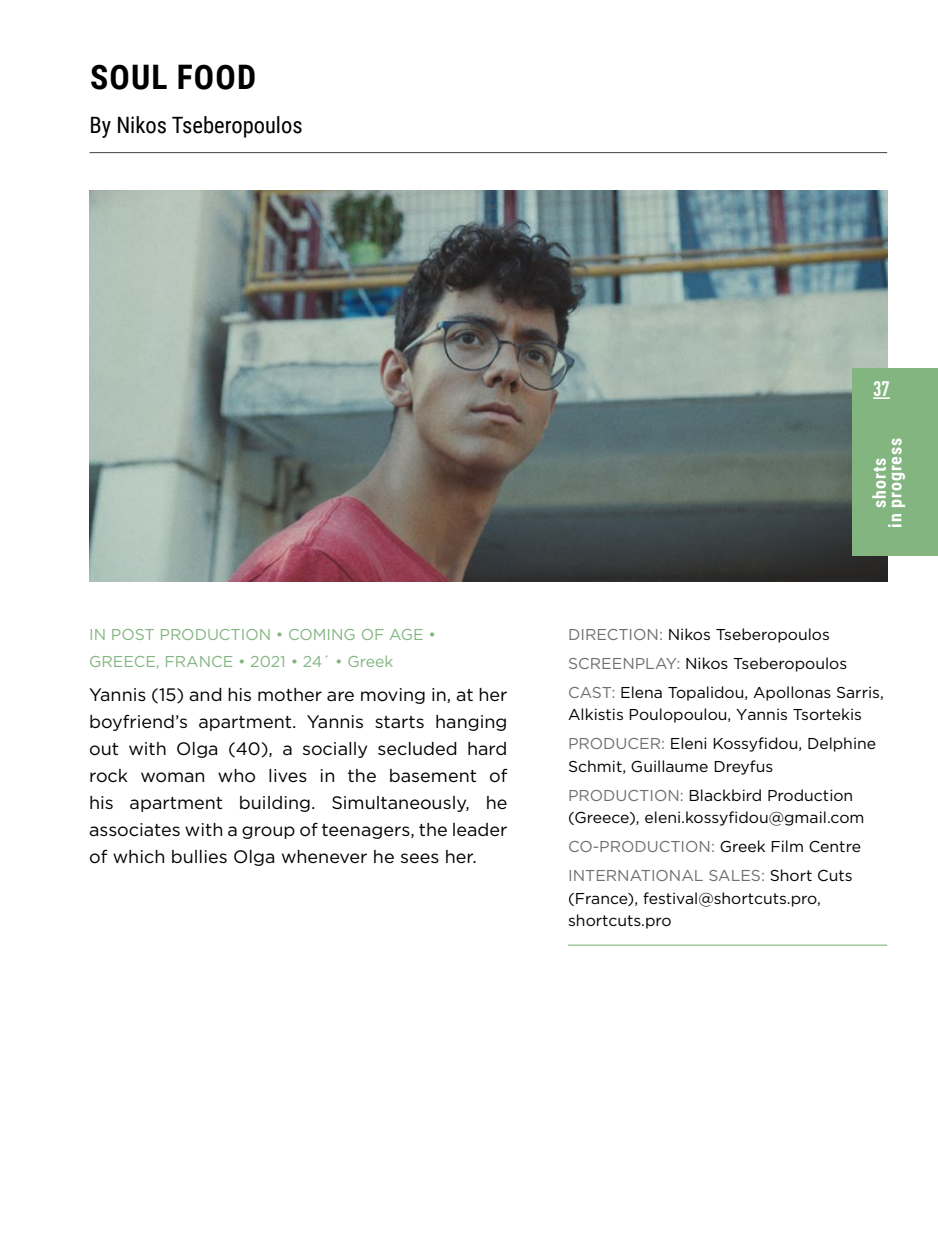
<style>
.page{position:relative;width:938px;height:1257px;background:#fff}
.page>*{position:absolute;margin:0;border:0;box-sizing:border-box;transform-origin:0 0}
.t1{font:700 33.75px "Roboto Condensed";letter-spacing:.035em;color:#000}
.t2{font:22.5px "Roboto Condensed";color:#000}
.t3{font:700 condensed 20.7px "DIN Pro";color:#fff}
.t4{font:18px/27px "Gotham Greek";color:#000;text-align:justify}
.t5{font:700 18px/15.8px "Roboto Condensed";letter-spacing:.05em;color:#fff;text-align:center}
.t6{font:15.75px/28.8px "Gotham Greek";color:#000}
.t7{font:15.75px/27px "Gotham Greek";color:#83b581}
.s1{color:#706f6f}
</style>
<div class="page">
<img style="left:90px;top:190px;width:797px;height:391px">
<hr style="left:90px;top:152px;width:797px;height:1px;background:#575756">
<hr style="left:568px;top:944px;width:319px;height:1px;background:#83b581">
<div style="left:852px;top:368px;width:86px;height:187px;background:#83b581"></div>
<svg style="left:873px;top:397px;width:17px;height:2px"></svg>
<h1 class="t1" style="left:90px;top:53px;width:167px">SOUL FOOD</h1>
<h2 class="t2" style="left:90px;top:109px;width:215px">By Nikos Tseberopoulos</h2>
<p class="t7" style="left:89px;top:620px;width:348px">IN POST PRODUCTION • COMING OF AGE •<br>GREECE, FRANCE • 2021 • 24΄ • Greek</p>
<p class="t4" style="left:89px;top:681px;width:420px">Yannis (15) and his mother are moving in, at her boyfriend’s apartment. Yannis starts hanging out with Olga (40), a socially secluded hard rock woman who lives in the basement of his apartment building. Simultaneously, he associates with a group of teenagers, the leader of which bullies Olga whenever he sees her.</p>
<h3 class="t3" style="left:873px;top:373px;width:18px">37</h3>
<p class="t5" style="left:870px;top:528px;width:91px;rotate:-90deg">shorts<br>in progress</p>
<p class="t6" style="left:568px;top:620px;width:317px"><span class="s1">DIRECTION:</span> Nikos Tseberopoulos<br><span class="s1">SCREENPLAY:</span> Nikos Tseberopoulos<br><span class="s1">CAST:</span> Elena Topalidou, Apollonas Sarris,</p>
<p class="t6" style="left:568px;top:700px;width:309px">Alkistis Poulopoulou, Υannis Tsortekis<br><span class="s1">PRODUCER:</span> Εleni Kossyfidou, Delphine</p>
<p class="t6" style="left:568px;top:751px;width:287px">Schmit, Guillaume Dreyfus<br><span class="s1">PRODUCTION:</span> Βlackbird Production</p>
<p class="t6" style="left:568px;top:803px;width:298px">(Greece), eleni.kossyfidou@gmail.com<br><span class="s1">CO-PRODUCTION:</span> Greek Film Centre<br><span class="s1">INTERNATIONAL SALES:</span> Short Cuts</p>
<p class="t6" style="left:568px;top:886px;width:254px;line-height:22.5px">(France), festival@shortcuts.pro, shortcuts.pro</p>
</div>
